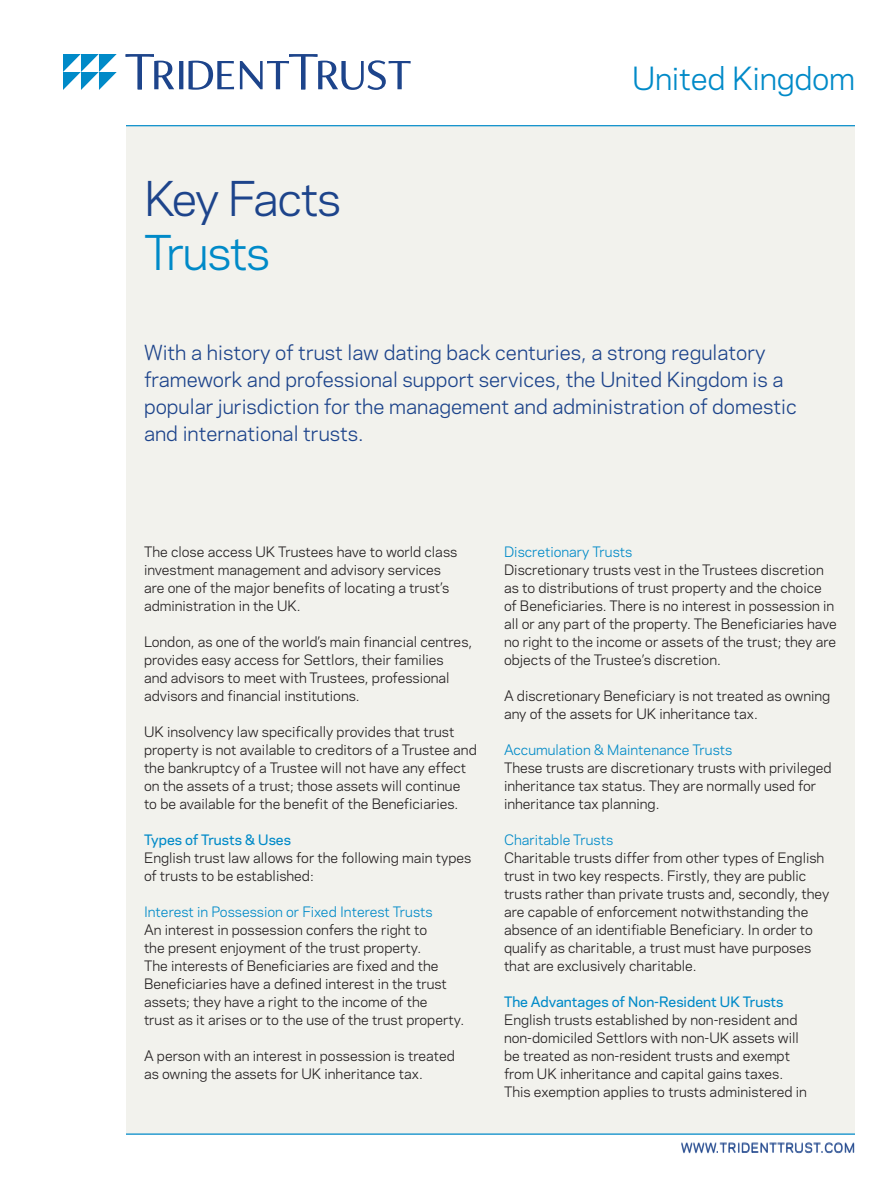
<style>
.page{position:relative;width:891px;height:1188px;background:#fff}
.page>*{position:absolute;margin:0;border:0;box-sizing:border-box;transform-origin:0 0}
.t1{font:45px "Polaris";letter-spacing:-.04em;color:#1d448b}
.t2{font:45px "Polaris";letter-spacing:-.03em;color:#008ac8}
.t3{font:30px "Polaris";letter-spacing:-.01em;color:#008ac8}
.Intro_Text{font:19.5px/27px "Polaris";color:#1d448b}
._1st_Paragraph{font:13.5px/18px "Polaris";color:#231f20}
.Head_2{font:13.5px "Polaris";color:#008ac8}
.Head_1{font:500 13.5px "Polaris";color:#008ac8}
.t4{font:12px "Polaris";letter-spacing:.05em;color:#1d448b}
</style>
<div class="page">
<div style="left:126px;top:126px;width:729px;height:1008px;background:#f2f2ed"></div>
<hr style="left:126px;top:126px;width:729px;height:1px;background:#008ac8">
<hr style="left:126px;top:1134px;width:729px;height:1px;background:#008ac8">
<svg style="left:126px;top:54px;width:285px;height:36px"></svg>
<svg style="left:63px;top:54px;width:54px;height:36px"></svg>
<h1 class="t1" style="left:144px;top:165px;width:199px">Key Facts</h1>
<h1 class="t2" style="left:144px;top:219px;width:128px">Trusts</h1>
<h2 class="t3" style="left:632px;top:56px;width:224px">United Kingdom</h2>
<p class="Intro_Text" style="left:144px;top:338px;width:654px">With a history of trust law dating back centuries, a strong regulatory framework and professional support services, the United Kingdom is a popular jurisdiction for the management and administration of domestic and international trusts.</p>
<p class="_1st_Paragraph" style="left:144px;top:542px;width:315px">The close access UK Trustees have to world class investment management and advisory services are one of the major benefits of locating a trust’s administration in the UK.</p>
<p class="_1st_Paragraph" style="left:144px;top:632px;width:330px">London, as one of the world’s main financial centres, provides easy access for Settlors, their families<br>and advisors to meet with Trustees, professional advisors and financial institutions.</p>
<p class="_1st_Paragraph" style="left:144px;top:722px;width:334px">UK insolvency law specifically provides that trust property is not available to creditors of a Trustee and the bankruptcy of a Trustee will not have any effect on the assets of a trust; those assets will continue to be available for the benefit of the Beneficiaries.</p>
<p class="Head_1" style="left:144px;top:829px;width:149px">Types of Trusts &amp; Uses</p>
<p class="_1st_Paragraph" style="left:144px;top:848px;width:329px">English trust law allows for the following main types of trusts to be established:</p>
<p class="Head_2" style="left:144px;top:901px;width:290px">Interest in Possession or Fixed Interest Trusts</p>
<p class="_1st_Paragraph" style="left:144px;top:920px;width:322px">An interest in possession confers the right to<br>the present enjoyment of the trust property.<br>The interests of Beneficiaries are fixed and the Beneficiaries have a defined interest in the trust assets; they have a right to the income of the<br>trust as it arises or to the use of the trust property.</p>
<p class="_1st_Paragraph" style="left:144px;top:1046px;width:312px">A person with an interest in possession is treated as owning the assets for UK inheritance tax.</p>
<p class="Head_2" style="left:504px;top:541px;width:130px">Discretionary Trusts</p>
<p class="_1st_Paragraph" style="left:504px;top:560px;width:334px">Discretionary trusts vest in the Trustees discretion as to distributions of trust property and the choice of Beneficiaries. There is no interest in possession in all or any part of the property. The Beneficiaries have no right to the income or assets of the trust; they are objects of the Trustee’s discretion.</p>
<p class="_1st_Paragraph" style="left:504px;top:686px;width:328px">A discretionary Beneficiary is not treated as owning any of the assets for UK inheritance tax.</p>
<p class="Head_2" style="left:504px;top:739px;width:230px">Accumulation &amp; Maintenance Trusts</p>
<p class="_1st_Paragraph" style="left:504px;top:758px;width:329px">These trusts are discretionary trusts with privileged inheritance tax status. They are normally used for inheritance tax planning.</p>
<p class="Head_2" style="left:504px;top:829px;width:111px">Charitable Trusts</p>
<p class="_1st_Paragraph" style="left:504px;top:848px;width:327px">Charitable trusts differ from other types of English trust in two key respects. Firstly, they are public trusts rather than private trusts and, secondly, they are capable of enforcement notwithstanding the absence of an identifiable Beneficiary. In order to qualify as charitable, a trust must have purposes that are exclusively charitable.</p>
<p class="Head_1" style="left:504px;top:991px;width:281px">The Advantages of Non-Resident UK Trusts</p>
<p class="_1st_Paragraph" style="left:504px;top:1010px;width:304px">English trusts established by non-resident and non-domiciled Settlors with non-UK assets will be treated as non-resident trusts and exempt from UK inheritance and capital gains taxes.<br>This exemption applies to trusts administered in</p>
<p class="t4" style="left:681px;top:1139px;width:175px">WWW.TRIDENTTRUST.COM</p>
</div>
